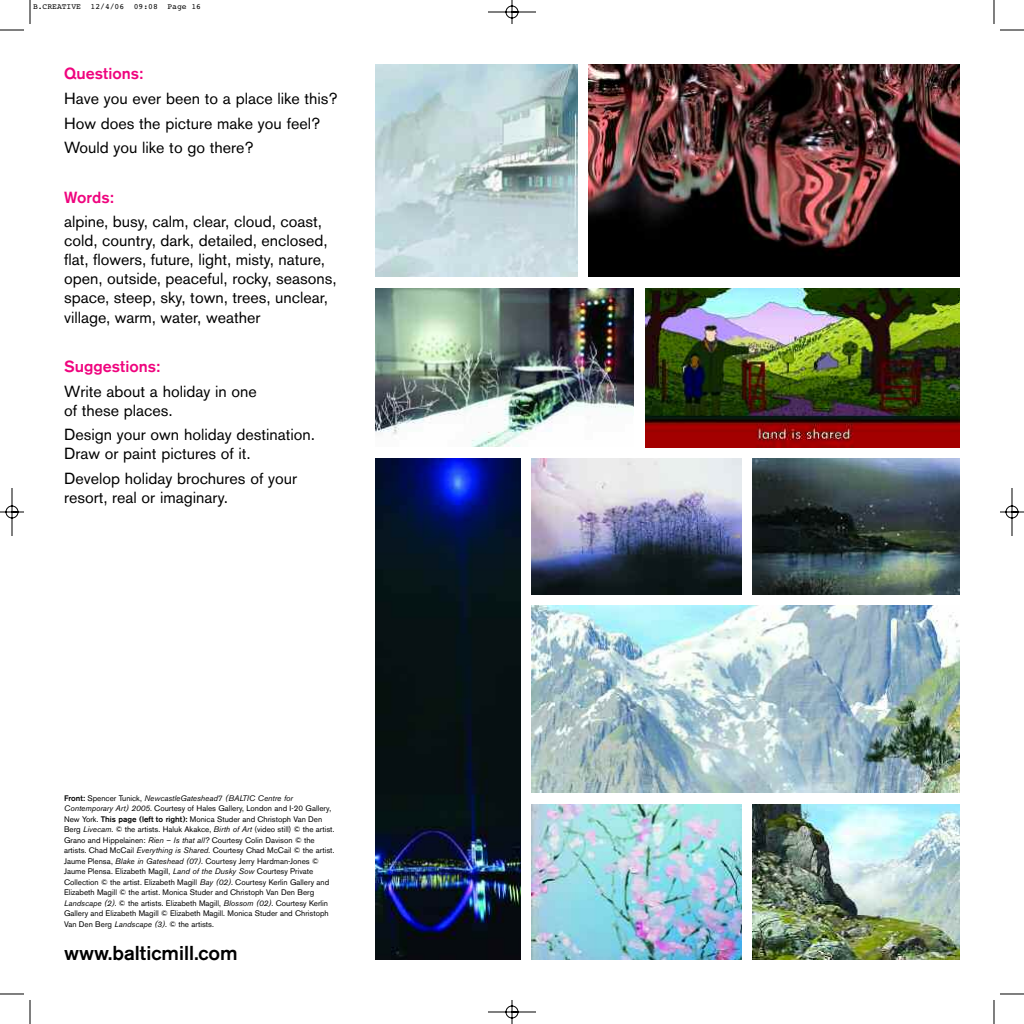
<style>
.page{position:relative;width:1024px;height:1024px;background:#fff}
.page>*{position:absolute;margin:0;border:0;box-sizing:border-box;transform-origin:0 0}
.t1{font:500 20px "Akzidenz Grotesk BQ";color:#000}
.t2{font:16px/19px "Akzidenz Grotesk BQ";color:#000}
.t3{font:500 16px "Akzidenz Grotesk BQ";color:#ef047e}
.t4{font:8px/10.5px "Akzidenz Grotesk BQ";color:#000}
.t5{font:8px "Courier";color:#000}
.s1{font-weight:500}
.s2{font-style:italic}
</style>
<div class="page">
<img style="left:0;top:0;width:1024px;height:1024px">
<p class="t5" style="left:33px;top:2px;width:170px">B.CREATIVE 12/4/06 09:08 Page 16</p>
<h2 class="t3" style="left:64px;top:65px;width:80px">Questions:</h2>
<h2 class="t2" style="left:64px;top:86px;width:275px;line-height:24.7px">Have you ever been to a place like this?<br>How does the picture make you feel?<br>Would you like to go there?</h2>
<h2 class="t3" style="left:64px;top:188px;width:51px">Words:</h2>
<p class="t2" style="left:64px;top:213px;width:274px">alpine, busy, calm, clear, cloud, coast, cold, country, dark, detailed, enclosed, flat, flowers, future, light, misty, nature, open, outside, peaceful, rocky, seasons, space, steep, sky, town, trees, unclear, village, warm, water, weather</p>
<h2 class="t3" style="left:64px;top:357px;width:97px">Suggestions:</h2>
<h2 class="t2" style="left:64px;top:382px;width:194px">Write about a holiday in one of these places.</h2>
<h2 class="t2" style="left:64px;top:425px;width:252px">Design your own holiday destination.<br>Draw or paint pictures of it.</h2>
<h2 class="t2" style="left:64px;top:469px;width:235px">Develop holiday brochures of your resort, real or imaginary.</h2>
<p class="t4" style="left:64px;top:792px;width:272px"><span class="s1">Front:</span> Spencer Tunick, <span class="s2">NewcastleGateshead7 (BALTIC Centre for Contemporary Art) 2005</span>. Courtesy of Hales Gallery, London and I-20 Gallery, New York. <span class="s1">This page (left to right):</span> Monica Studer and Christoph Van Den Berg <span class="s2">Livecam</span>. © the artists. Haluk Akakce, <span class="s2">Birth of Art</span> (video still) © the artist.<br>Grano and Hippelainen: <span class="s2">Rien – Is that all?</span> Courtesy Colin Davison © the artists. Chad McCail <span class="s2">Everything is Shared.</span> Courtesy Chad McCail © the artist.<br>Jaume Plensa, <span class="s2">Blake in Gateshead (07)</span>. Courtesy Jerry Hardman-Jones © Jaume Plensa. Elizabeth Magill, <span class="s2">Land of the Dusky Sow</span> Courtesy Private Collection © the artist. Elizabeth Magill <span class="s2">Bay (02)</span>. Courtesy Kerlin Gallery and Elizabeth Magill © the artist. Monica Studer and Christoph Van Den Berg <span class="s2">Landscape (2)</span>. © the artists. Elizabeth Magill, <span class="s2">Blossom (02)</span>. Courtesy Kerlin Gallery and Elizabeth Magill © Elizabeth Magill. Monica Studer and Christoph Van Den Berg <span class="s2">Landscape (3)</span>. © the artists.</p>
<h1 class="t1" style="left:64px;top:942px;width:175px">www.balticmill.com</h1>
</div>
